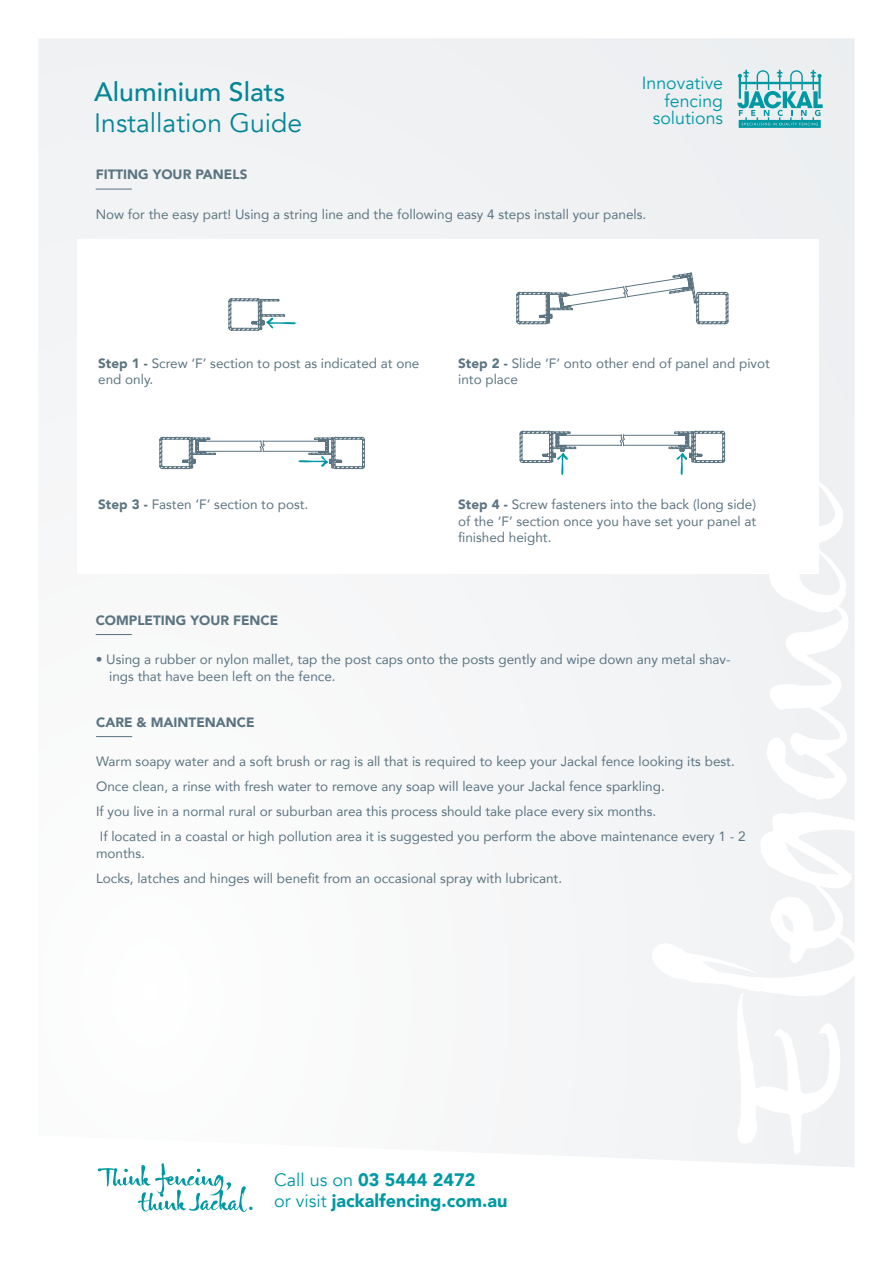
<style>
.page{position:relative;width:893px;height:1263px;background:#fff}
.page>*{position:absolute;margin:0;border:0;box-sizing:border-box;transform-origin:0 0}
.t1{font:26.55px "Avenir";color:#038596}
.t2{font:500 26.55px "Avenir";color:#038596}
.t3{font:900 18px/21.6px "Avenir";color:#0099a3}
.t4{font:17.7px/17.7px "Avenir";color:#0099a3;text-align:right}
.t5{font:13.5px/16.5px "Avenir";color:#5c7481}
.t6{font:900 13.5px "Avenir";color:#5c7481}
.s1{font-weight:900}
.s2{font-weight:400}
</style>
<div class="page">
<div style="left:38px;top:38px;width:817px;height:1129px;background:#f4f5f6"></div>
<hr style="left:96px;top:189px;width:36px;height:1px;background:#5c7481">
<div style="left:77px;top:239px;width:741px;height:335px;background:#fff"></div>
<svg style="left:516px;top:272px;width:213px;height:53px"></svg>
<svg style="left:159px;top:436px;width:206px;height:33px"></svg>
<svg style="left:228px;top:298px;width:68px;height:33px"></svg>
<svg style="left:519px;top:430px;width:206px;height:45px"></svg>
<svg style="left:737px;top:70px;width:86px;height:58px"></svg>
<svg style="left:98px;top:1163px;width:155px;height:49px"></svg>
<hr style="left:96px;top:634px;width:36px;height:1px;background:#5c7481">
<hr style="left:96px;top:736px;width:36px;height:1px;background:#5c7481">
<h1 class="t2" style="left:94px;top:69px;width:193px">Aluminium Slats</h1>
<h1 class="t1" style="left:94px;top:107px;width:209px">Installation Guide</h1>
<p class="t6" style="left:96px;top:163px;width:153px">FITTING YOUR PANELS</p>
<h3 class="t4" style="left:642px;top:74px;width:83px">Innovative fencing solutions</h3>
<p class="t5" style="left:96px;top:205px;width:552px">Now for the easy part! Using a string line and the following easy 4 steps install your panels.</p>
<p class="t5" style="left:98px;top:355px;width:323px"><span class="s1">Step 1 -</span> Screw ‘F’ section to post as indicated at one end only.</p>
<p class="t5" style="left:458px;top:355px;width:313px"><span class="s1">Step 2 -</span> Slide ‘F’ onto other end of panel and pivot into place</p>
<p class="t5" style="left:98px;top:496px;width:212px"><span class="s1">Step 3 -</span> Fasten ‘F’ section to post.</p>
<p class="t6" style="left:96px;top:608px;width:184px">COMPLETING YOUR FENCE</p>
<p class="t5" style="left:458px;top:496px;width:300px;text-align:justify"><span class="s1">Step 4 -</span> Screw fasteners into the back (long side) of the ‘F’ section once you have set your panel at finished height.</p>
<p class="t5" style="left:109px;top:651px;width:623px;text-indent:-13px">• Using a rubber or nylon mallet, tap the post caps onto the posts gently and wipe down any metal shav&shy;ings that have been left on the fence.</p>
<p class="t6" style="left:96px;top:711px;width:160px">CARE &amp; MAINTENANCE</p>
<p class="t5" style="left:96px;top:749px;width:651px;line-height:25px">Warm soapy water and a soft brush or rag is all that is required to keep your Jackal fence looking its best.<br>Once clean, a rinse with fresh water to remove any soap will leave your Jackal fence sparkling.<br>If you live in a normal rural or suburban area this process should take place every six months.<br>If located in a coastal or high pollution area it is suggested you perform the above maintenance every 1 - 2</p>
<p class="t5" style="left:96px;top:840px;width:467px;line-height:25px">months.<br>Locks, latches and hinges will benefit from an occasional spray with lubricant.</p>
<h2 class="t3" style="left:274px;top:1168px;width:235px"><span class="s2">Call us on</span> 03 5444 2472<br><span class="s2">or visit</span> jackalfencing.com.au</h2>
</div>
